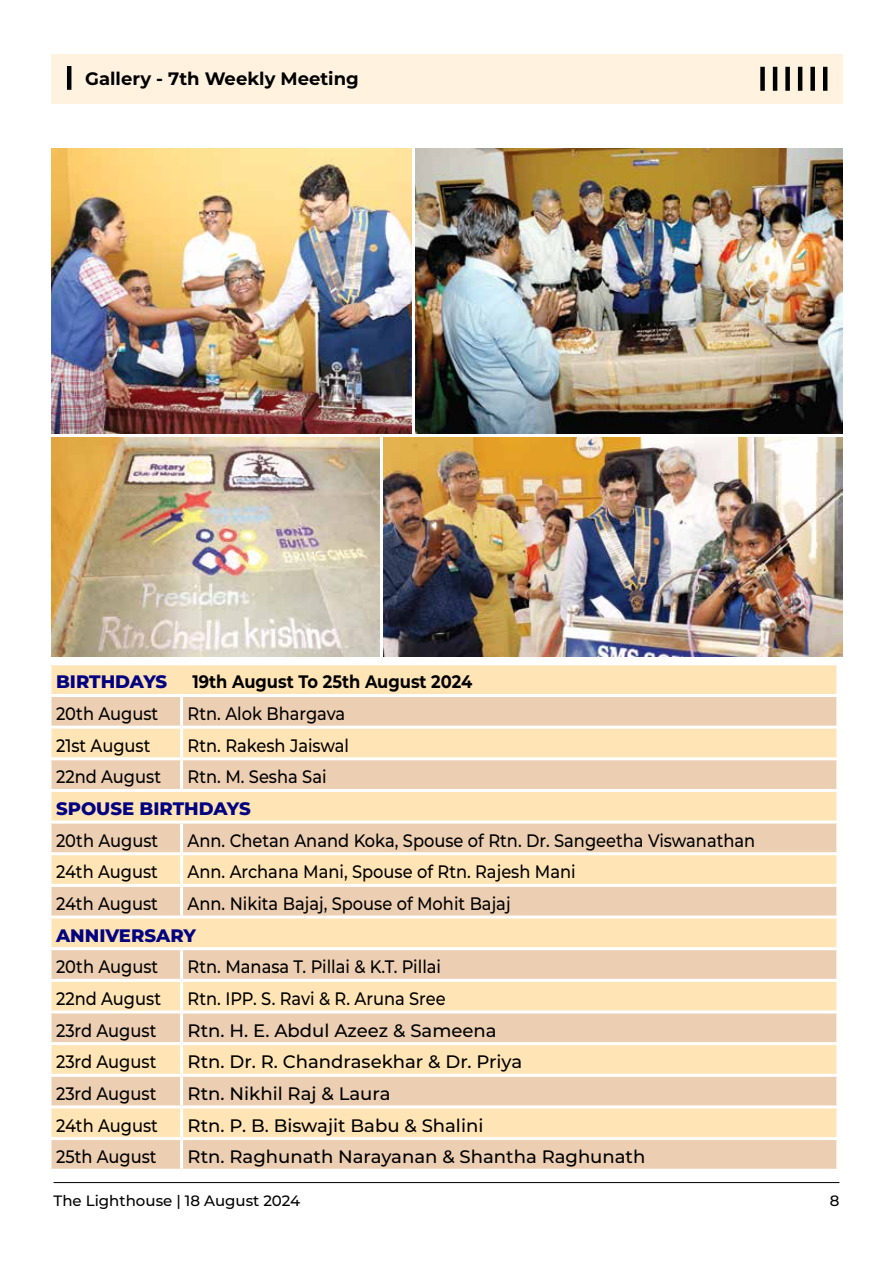
<style>
.page{position:relative;width:893px;height:1263px;background:#fff}
.page>*{position:absolute;margin:0;border:0;box-sizing:border-box;transform-origin:0 0}
.t1{font:500 18px "Montserrat";color:#000;scale:.9 1}
.t2{font:500 18px "Montserrat";color:#000}
.t3{font:800 18px "Montserrat";color:#020181}
.t4{font:700 18px "Montserrat";color:#000;scale:.9 1}
.t5{font:700 18px "Montserrat";color:#000}
.t6{font:500 15px "Montserrat";color:#000}
</style>
<div class="page">
<hr style="left:54px;top:1182px;width:785px;height:1px;background:#000">
<div style="left:51px;top:54px;width:791px;height:50px;background:#fff3e0"></div>
<hr style="left:67px;top:66px;width:4px;height:24px;background:#000101">
<div style="left:760px;top:67px;width:5px;height:24px;background:#000101"></div>
<hr style="left:773px;top:67px;width:4px;height:24px;background:#000101">
<div style="left:785px;top:67px;width:5px;height:24px;background:#000101"></div>
<hr style="left:798px;top:67px;width:4px;height:24px;background:#000101">
<div style="left:810px;top:67px;width:5px;height:24px;background:#000101"></div>
<hr style="left:823px;top:67px;width:4px;height:24px;background:#000101">
<div style="left:51px;top:665px;width:785px;height:92px;background:#ffe4b5"></div>
<div style="left:51px;top:697px;width:785px;height:29px;background:#ecceb2"></div>
<svg style="left:50px;top:760px;width:788px;height:409px;background:#f4d8b4"></svg>
<hr style="left:180px;top:697px;width:3px;height:29px;background:#fff">
<hr style="left:180px;top:729px;width:3px;height:28px;background:#fff">
<hr style="left:180px;top:982px;width:3px;height:28px;background:#fff">
<hr style="left:180px;top:1045px;width:3px;height:29px;background:#fff">
<hr style="left:180px;top:1108px;width:3px;height:29px;background:#fff">
<hr style="left:180px;top:855px;width:3px;height:29px;background:#fff">
<hr style="left:48px;top:694px;width:134px;height:3px;background:#fff">
<hr style="left:182px;top:694px;width:657px;height:3px;background:#fff">
<hr style="left:48px;top:792px;width:3px;height:28px;background:#fff">
<hr style="left:836px;top:792px;width:3px;height:28px;background:#fff">
<hr style="left:48px;top:855px;width:3px;height:29px;background:#fff">
<hr style="left:836px;top:855px;width:3px;height:29px;background:#fff">
<hr style="left:48px;top:918px;width:3px;height:29px;background:#fff">
<hr style="left:836px;top:918px;width:3px;height:29px;background:#fff">
<hr style="left:48px;top:982px;width:3px;height:28px;background:#fff">
<hr style="left:836px;top:982px;width:3px;height:28px;background:#fff">
<hr style="left:48px;top:1045px;width:3px;height:29px;background:#fff">
<hr style="left:836px;top:1045px;width:3px;height:29px;background:#fff">
<hr style="left:48px;top:1108px;width:3px;height:29px;background:#fff">
<hr style="left:836px;top:1108px;width:3px;height:29px;background:#fff">
<hr style="left:48px;top:726px;width:134px;height:3px;background:#fff">
<hr style="left:182px;top:726px;width:657px;height:3px;background:#fff">
<hr style="left:48px;top:760px;width:3px;height:29px;background:#fff">
<hr style="left:180px;top:760px;width:3px;height:29px;background:#fff">
<hr style="left:836px;top:760px;width:3px;height:29px;background:#fff">
<hr style="left:48px;top:789px;width:134px;height:3px;background:#fff">
<hr style="left:182px;top:789px;width:657px;height:3px;background:#fff">
<hr style="left:48px;top:820px;width:134px;height:3px;background:#fff">
<hr style="left:48px;top:824px;width:3px;height:28px;background:#fff">
<hr style="left:48px;top:852px;width:134px;height:3px;background:#fff">
<hr style="left:182px;top:820px;width:657px;height:3px;background:#fff">
<hr style="left:180px;top:824px;width:3px;height:28px;background:#fff">
<hr style="left:836px;top:824px;width:3px;height:28px;background:#fff">
<hr style="left:182px;top:852px;width:657px;height:3px;background:#fff">
<hr style="left:48px;top:884px;width:134px;height:3px;background:#fff">
<hr style="left:48px;top:887px;width:3px;height:28px;background:#fff">
<hr style="left:48px;top:915px;width:134px;height:3px;background:#fff">
<hr style="left:182px;top:884px;width:657px;height:3px;background:#fff">
<hr style="left:180px;top:887px;width:3px;height:28px;background:#fff">
<hr style="left:836px;top:887px;width:3px;height:28px;background:#fff">
<hr style="left:182px;top:915px;width:657px;height:3px;background:#fff">
<hr style="left:48px;top:947px;width:134px;height:3px;background:#fff">
<hr style="left:48px;top:950px;width:3px;height:29px;background:#fff">
<hr style="left:48px;top:979px;width:134px;height:3px;background:#fff">
<hr style="left:182px;top:947px;width:657px;height:3px;background:#fff">
<hr style="left:180px;top:950px;width:3px;height:29px;background:#fff">
<hr style="left:836px;top:950px;width:3px;height:29px;background:#fff">
<hr style="left:182px;top:979px;width:657px;height:3px;background:#fff">
<hr style="left:48px;top:1010px;width:134px;height:3px;background:#fff">
<hr style="left:48px;top:1013px;width:3px;height:29px;background:#fff">
<hr style="left:48px;top:1042px;width:134px;height:3px;background:#fff">
<hr style="left:182px;top:1010px;width:657px;height:3px;background:#fff">
<hr style="left:180px;top:1013px;width:3px;height:29px;background:#fff">
<hr style="left:836px;top:1013px;width:3px;height:29px;background:#fff">
<hr style="left:182px;top:1042px;width:657px;height:3px;background:#fff">
<hr style="left:48px;top:1074px;width:134px;height:3px;background:#fff">
<hr style="left:48px;top:1077px;width:3px;height:28px;background:#fff">
<hr style="left:48px;top:1105px;width:134px;height:3px;background:#fff">
<hr style="left:182px;top:1074px;width:657px;height:3px;background:#fff">
<hr style="left:180px;top:1077px;width:3px;height:28px;background:#fff">
<hr style="left:836px;top:1077px;width:3px;height:28px;background:#fff">
<hr style="left:182px;top:1105px;width:657px;height:3px;background:#fff">
<hr style="left:48px;top:1137px;width:134px;height:3px;background:#fff">
<hr style="left:48px;top:1140px;width:3px;height:29px;background:#fff">
<hr style="left:182px;top:1137px;width:657px;height:3px;background:#fff">
<hr style="left:180px;top:1140px;width:3px;height:29px;background:#fff">
<hr style="left:836px;top:1140px;width:3px;height:29px;background:#fff">
<img style="left:416px;top:149px;width:426px;height:284px">
<img style="left:51px;top:149px;width:360px;height:284px">
<img style="left:384px;top:437px;width:458px;height:220px">
<img style="left:51px;top:438px;width:328px;height:219px">
<p class="t5" style="left:85px;top:66px;width:275px">Gallery - 7th Weekly Meeting</p>
<p class="t3" style="left:56px;top:669px;width:113px">BIRTHDAYS</p>
<p class="t4" style="left:192px;top:669px;width:313px">19th August To 25th August 2024</p>
<p class="t1" style="left:56px;top:701px;width:115px">20th August</p>
<p class="t1" style="left:188px;top:701px;width:177px">Rtn. Alok Bhargava</p>
<p class="t1" style="left:56px;top:733px;width:106px">21st August</p>
<p class="t1" style="left:188px;top:733px;width:181px">Rtn. Rakesh Jaiswal</p>
<p class="t1" style="left:56px;top:764px;width:118px">22nd August</p>
<p class="t1" style="left:188px;top:764px;width:156px">Rtn. M. Sesha Sai</p>
<p class="t3" style="left:56px;top:795px;width:196px">SPOUSE BIRTHDAYS</p>
<p class="t1" style="left:56px;top:828px;width:115px">20th August</p>
<p class="t1" style="left:188px;top:828px;width:632px">Ann. Chetan Anand Koka, Spouse of Rtn. Dr. Sangeetha Viswanathan</p>
<p class="t1" style="left:56px;top:859px;width:115px">24th August</p>
<p class="t1" style="left:188px;top:859px;width:433px">Ann. Archana Mani, Spouse of Rtn. Rajesh Mani</p>
<p class="t1" style="left:56px;top:891px;width:115px">24th August</p>
<p class="t1" style="left:188px;top:891px;width:360px">Ann. Nikita Bajaj, Spouse of Mohit Bajaj</p>
<p class="t3" style="left:56px;top:922px;width:142px">ANNIVERSARY</p>
<p class="t1" style="left:56px;top:954px;width:115px">20th August</p>
<p class="t1" style="left:188px;top:954px;width:283px">Rtn. Manasa T. Pillai &amp; K.T. Pillai</p>
<p class="t1" style="left:56px;top:986px;width:118px">22nd August</p>
<p class="t1" style="left:188px;top:986px;width:288px">Rtn. IPP. S. Ravi &amp; R. Aruna Sree</p>
<p class="t1" style="left:56px;top:1017px;width:113px">23rd August</p>
<p class="t2" style="left:188px;top:1017px;width:311px">Rtn. H. E. Abdul Azeez &amp; Sameena</p>
<p class="t1" style="left:56px;top:1049px;width:113px">23rd August</p>
<p class="t2" style="left:188px;top:1049px;width:336px">Rtn. Dr. R. Chandrasekhar &amp; Dr. Priya</p>
<p class="t1" style="left:56px;top:1081px;width:113px">23rd August</p>
<p class="t2" style="left:188px;top:1081px;width:204px">Rtn. Nikhil Raj &amp; Laura</p>
<p class="t1" style="left:56px;top:1112px;width:115px">24th August</p>
<p class="t2" style="left:188px;top:1112px;width:297px">Rtn. P. B. Biswajit Babu &amp; Shalini</p>
<p class="t1" style="left:56px;top:1144px;width:113px">25th August</p>
<p class="t2" style="left:188px;top:1144px;width:459px">Rtn. Raghunath Narayanan &amp; Shantha Raghunath</p>
<p class="t6" style="left:54px;top:1190px;width:248px">The Lighthouse | 18 August 2024</p>
<p class="t6" style="left:830px;top:1190px;width:11px">8</p>
</div>
